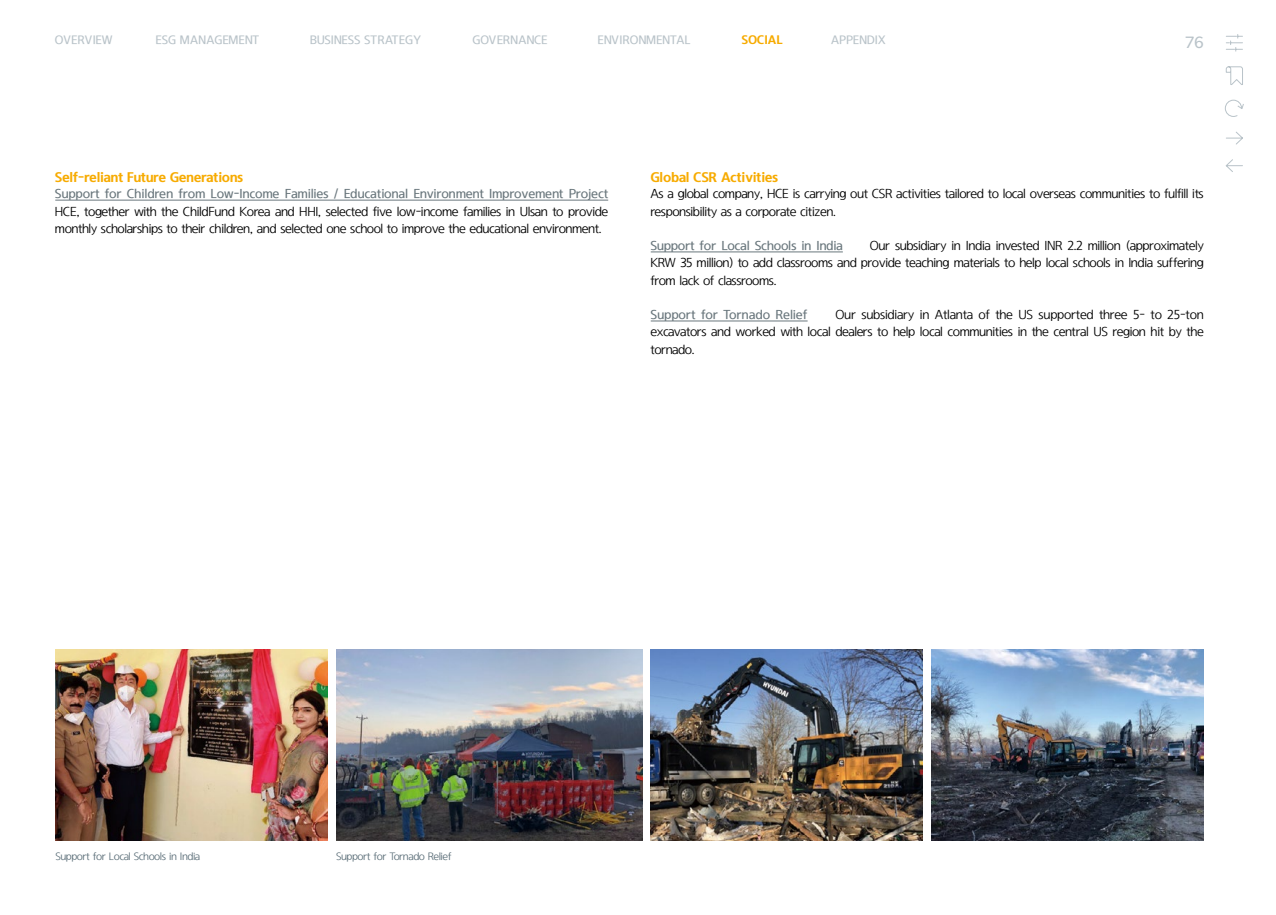
<style>
.page{position:relative;width:1276px;height:915px;background:#fff}
.page>*{position:absolute;margin:0;border:0;box-sizing:border-box;transform-origin:0 0}
.t1{font:16.5px "Gibson";color:#b9c3c9}
.t2{font:700 13.5px "HYUNDAI";color:#f7ab00}
.t3{font:300 12.75px/17.2px "HYUNDAI";color:#000}
.t4{font:500 12.75px "HYUNDAI";letter-spacing:.01em;color:#6a777d}
.t5{font:500 12px "HYUNDAI";letter-spacing:.02em;color:#b9c3c9}
.t6{font:700 12px "HYUNDAI";letter-spacing:.02em;color:#f7ab00}
.t7{font:300 10.5px "HYUNDAI";color:#5c6f79}
</style>
<div class="page">
<hr style="left:55px;top:200px;width:553px;height:1px;background:#6a777d">
<hr style="left:651px;top:251px;width:192px;height:1px;background:#6a777d">
<hr style="left:651px;top:320px;width:156px;height:1px;background:#6a777d">
<svg style="left:1225px;top:66px;width:18px;height:19px"></svg>
<svg style="left:1226px;top:34px;width:16px;height:17px"></svg>
<svg style="left:1226px;top:131px;width:17px;height:14px"></svg>
<svg style="left:1225px;top:159px;width:18px;height:13px"></svg>
<svg style="left:1224px;top:99px;width:20px;height:18px"></svg>
<img style="left:55px;top:649px;width:272px;height:191px">
<img style="left:336px;top:649px;width:306px;height:191px">
<img style="left:651px;top:649px;width:271px;height:191px">
<img style="left:931px;top:649px;width:272px;height:191px">
<p class="t5" style="left:55px;top:34px;width:59px">OVERVIEW</p>
<p class="t5" style="left:156px;top:34px;width:105px">ESG MANAGEMENT</p>
<p class="t5" style="left:310px;top:34px;width:113px">BUSINESS STRATEGY</p>
<p class="t5" style="left:473px;top:34px;width:76px">GOVERNANCE</p>
<p class="t5" style="left:598px;top:34px;width:94px">ENVIRONMENTAL</p>
<p class="t6" style="left:742px;top:34px;width:43px">SOCIAL</p>
<p class="t5" style="left:831px;top:34px;width:56px">APPENDIX</p>
<p class="t1" style="left:1184px;top:32px;width:20px">76</p>
<p class="t2" style="left:55px;top:170px;width:190px">Self-reliant Future Generations</p>
<p class="t4" style="left:55px;top:187px;width:554px">Support for Children from Low-Income Families / Educational Environment Improvement Project</p>
<p class="t3" style="left:55px;top:202px;width:554px">HCE, together with the ChildFund Korea and HHI, selected five low-income families in Ulsan to provide monthly scholarships to their children, and selected one school to improve the educational environment.</p>
<p class="t2" style="left:651px;top:170px;width:129px">Global CSR Activities</p>
<p class="t3" style="left:651px;top:185px;width:554px">As a global company, HCE is carrying out CSR activities tailored to local overseas communities to fulfill its responsibility as a corporate citizen.</p>
<p class="t4" style="left:651px;top:239px;width:194px">Support for Local Schools in India</p>
<p class="t3" style="left:651px;top:237px;width:554px;text-align:justify;text-indent:219px">Our subsidiary in India invested INR 2.2 million (approximately KRW 35 million) to add classrooms and provide teaching materials to help local schools in India suffering from lack of classrooms.</p>
<p class="t4" style="left:651px;top:308px;width:158px">Support for Tornado Relief</p>
<p class="t3" style="left:651px;top:306px;width:554px;text-align:justify;text-indent:185px">Our subsidiary in Atlanta of the US supported three 5- to 25-ton excavators and worked with local dealers to help local communities in the central US region hit by the tornado.</p>
<p class="t7" style="left:56px;top:850px;width:146px">Support for Local Schools in India</p>
<p class="t7" style="left:336px;top:850px;width:116px">Support for Tornado Relief</p>
</div>
